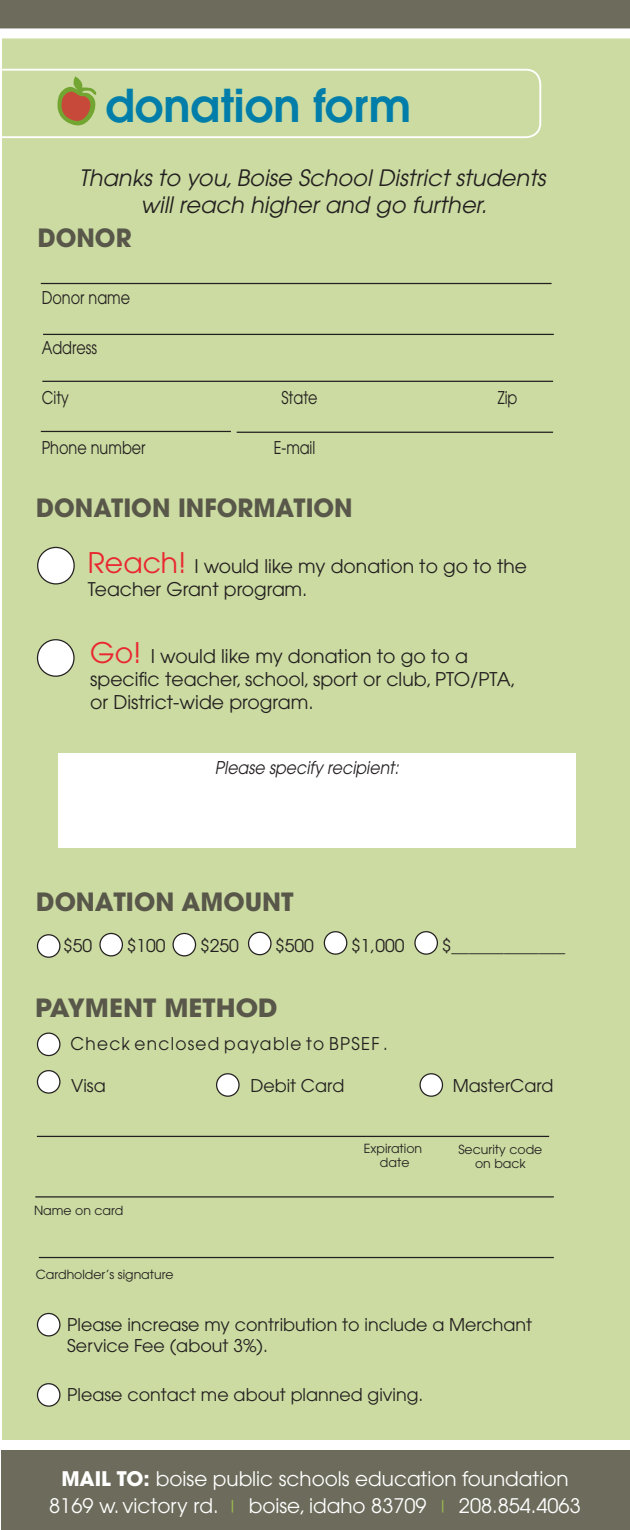
<style>
.page{position:relative;width:630px;height:1530px;background:#fff}
.page>*{position:absolute;margin:0;border:0;box-sizing:border-box;transform-origin:0 0}
.t1{font:600 45px "Avant Garde";color:#007ea9}
.t2{font:700 25px "Avant Garde";color:#58574a}
.t3{font:700 25px "Avant Garde";color:#58574a;scale:1.06 1}
.t4{font:italic 22.5px/27px "Avant Garde";color:#231f20;text-align:center}
.t5{font:20px "Avant Garde";color:#fff}
.t6{font:18.75px/22.8px "Avant Garde";color:#231f20}
.t7{font:17.5px/21px "Avant Garde";color:#231f20}
.t8{font:17.5px "Avant Garde";color:#231f20;scale:.83 1}
.t9{font:17.5px "Avant Garde";letter-spacing:.075em;color:#231f20}
.t10{font:italic 17.5px "Avant Garde";color:#231f20;scale:.9 1}
.t11{font:12.5px/14.2px "Avant Garde";color:#231f20;text-align:center}
.s1{font-size:28.25px;color:#ea2731}
.s2{font-weight:700}
.s3{font-size:15px;color:#a0c04c}
</style>
<div class="page">
<div style="left:2px;top:1448px;width:628px;height:82px;background:#6d6c5c"></div>
<div style="left:2px;top:31px;width:628px;height:1409px;background:#cbdba1"></div>
<div style="left:38px;top:935px;width:22px;height:22px;background:#fff;border-radius:50%"></div>
<div style="left:37px;top:934px;width:24px;height:24px;border:1px solid #231f20;border-radius:50%"></div>
<div style="left:100px;top:933px;width:22px;height:23px;background:#fff;border-radius:50%"></div>
<div style="left:99px;top:933px;width:24px;height:24px;border:1px solid #231f20;border-radius:50%"></div>
<div style="left:173px;top:933px;width:23px;height:23px;background:#fff;border-radius:50%"></div>
<div style="left:173px;top:933px;width:23px;height:24px;border:1px solid #231f20;border-radius:50%"></div>
<div style="left:249px;top:932px;width:22px;height:23px;background:#fff;border-radius:50%"></div>
<div style="left:248px;top:932px;width:24px;height:23px;border:1px solid #231f20;border-radius:50%"></div>
<div style="left:324px;top:932px;width:23px;height:22px;background:#fff;border-radius:50%"></div>
<div style="left:324px;top:931px;width:23px;height:24px;border:1px solid #231f20;border-radius:50%"></div>
<div style="left:415px;top:932px;width:22px;height:22px;background:#fff;border-radius:50%"></div>
<div style="left:414px;top:931px;width:24px;height:24px;border:1px solid #231f20;border-radius:50%"></div>
<hr style="left:41px;top:283px;width:511px;height:1px;background:#231f20">
<hr style="left:43px;top:334px;width:511px;height:1px;background:#231f20">
<hr style="left:42px;top:381px;width:511px;height:1px;background:#231f20">
<hr style="left:41px;top:431px;width:190px;height:1px;background:#231f20">
<hr style="left:237px;top:432px;width:316px;height:1px;background:#231f20">
<div style="left:38px;top:547px;width:36px;height:37px;background:#fff;border-radius:50%"></div>
<div style="left:37px;top:547px;width:38px;height:38px;border:1px solid #231f20;border-radius:50%"></div>
<div style="left:38px;top:640px;width:36px;height:36px;background:#fff;border-radius:50%"></div>
<div style="left:37px;top:639px;width:38px;height:38px;border:1px solid #231f20;border-radius:50%"></div>
<div style="left:58px;top:753px;width:518px;height:95px;background:#fff"></div>
<div style="left:0;top:1440px;width:630px;height:10px;background:#fff"></div>
<div style="left:0;top:0;width:630px;height:31px;background:#6d6c5c"></div>
<div style="left:0;top:28px;width:630px;height:10px;background:#fff"></div>
<hr style="left:39px;top:1257px;width:515px;height:1px;background:#231f20">
<hr style="left:35px;top:1196px;width:519px;height:2px;background:#231f20">
<hr style="left:37px;top:1136px;width:512px;height:1px;background:#231f20">
<div style="left:37px;top:1071px;width:23px;height:22px;background:#fff;border-radius:50%"></div>
<div style="left:37px;top:1070px;width:24px;height:24px;border:1px solid #231f20;border-radius:50%"></div>
<div style="left:217px;top:1074px;width:22px;height:22px;background:#fff;border-radius:50%"></div>
<div style="left:216px;top:1073px;width:24px;height:24px;border:1px solid #231f20;border-radius:50%"></div>
<div style="left:420px;top:1074px;width:22px;height:22px;background:#fff;border-radius:50%"></div>
<div style="left:419px;top:1073px;width:24px;height:24px;border:1px solid #231f20;border-radius:50%"></div>
<div style="left:37px;top:1033px;width:23px;height:23px;background:#fff;border-radius:50%"></div>
<div style="left:37px;top:1033px;width:24px;height:23px;border:1px solid #231f20;border-radius:50%"></div>
<div style="left:38px;top:1314px;width:22px;height:22px;background:#fff;border-radius:50%"></div>
<div style="left:37px;top:1313px;width:24px;height:24px;border:1px solid #231f20;border-radius:50%"></div>
<div style="left:38px;top:1384px;width:22px;height:22px;background:#fff;border-radius:50%"></div>
<div style="left:37px;top:1383px;width:24px;height:24px;border:1px solid #231f20;border-radius:50%"></div>
<svg style="left:2px;top:69px;width:539px;height:69px"></svg>
<p class="t1" style="left:105px;top:76px;width:308px">donation form</p>
<p class="t4" style="left:79px;top:164px;width:468px">Thanks to you, Boise School District students will reach higher and go further.</p>
<h2 class="t2" style="left:38px;top:222px;width:95px">DONOR</h2>
<p class="t8" style="left:42px;top:287px;width:108px">Donor name</p>
<p class="t8" style="left:42px;top:337px;width:68px">Address</p>
<p class="t8" style="left:42px;top:387px;width:34px">City</p>
<p class="t8" style="left:281px;top:387px;width:45px">State</p>
<p class="t8" style="left:498px;top:387px;width:25px">Zip</p>
<p class="t8" style="left:42px;top:437px;width:127px">Phone number</p>
<p class="t8" style="left:274px;top:437px;width:51px">E-mail</p>
<h2 class="t2" style="left:36px;top:492px;width:318px">DONATION INFORMATION</h2>
<p class="t6" style="left:88px;top:555px;width:441px"><span class="s1">Reach!</span> I would like my donation to go to the<br>Teacher Grant program.</p>
<p class="t6" style="left:90px;top:645px;width:427px"><span class="s1">Go!</span> I would like my donation to go to a specific teacher, school, sport or club, PTO/PTA, or District-wide program.</p>
<p class="t10" style="left:215px;top:758px;width:206px">Please specify recipient:</p>
<h2 class="t2" style="left:36px;top:885px;width:259px">DONATION AMOUNT</h2>
<p class="t7" style="left:63px;top:935px;width:31px">$50</p>
<p class="t7" style="left:127px;top:935px;width:40px">$100</p>
<p class="t7" style="left:200px;top:935px;width:40px">$250</p>
<p class="t7" style="left:275px;top:935px;width:40px">$500</p>
<p class="t7" style="left:351px;top:935px;width:55px">$1,000</p>
<p class="t7" style="left:442px;top:935px;width:125px">$_____________</p>
<h2 class="t3" style="left:35px;top:991px;width:230px">PAYMENT METHOD</h2>
<p class="t9" style="left:71px;top:1033px;width:319px">Check enclosed payable to BPSEF .</p>
<p class="t7" style="left:71px;top:1075px;width:36px">Visa</p>
<p class="t7" style="left:250px;top:1075px;width:95px">Debit Card</p>
<p class="t7" style="left:453px;top:1075px;width:102px">MasterCard</p>
<p class="t11" style="left:34px;top:1203px;width:91px">Name on card</p>
<p class="t11" style="left:36px;top:1267px;width:139px">Cardholder’s signature</p>
<p class="t11" style="left:364px;top:1141px;width:60px">Expiration date</p>
<p class="t11" style="left:458px;top:1142px;width:85px">Security code on back</p>
<p class="t7" style="left:67px;top:1314px;width:466px">Please increase my contribution to include a Merchant<br>Service Fee (about 3%).</p>
<p class="t7" style="left:67px;top:1384px;width:358px">Please contact me about planned giving.</p>
<p class="t5" style="left:61px;top:1467px;width:509px"><span class="s2">MAIL TO:</span> boise public schools education foundation</p>
<p class="t5" style="left:49px;top:1494px;width:533px">8169 w. victory rd. <span class="s3">|</span> boise, idaho 83709 <span class="s3">|</span> 208.854.4063</p>
</div>
